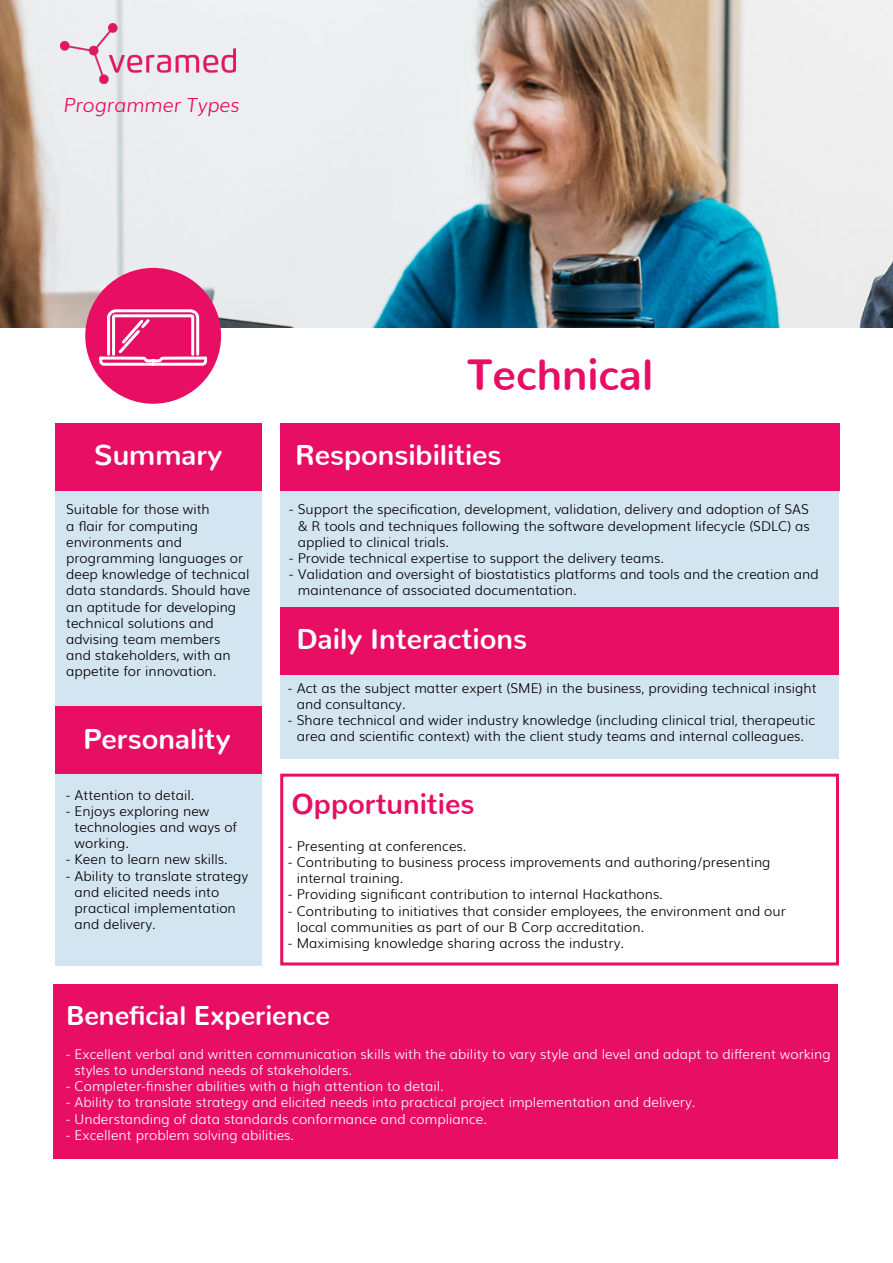
<style>
.page{position:relative;width:893px;height:1263px;background:#fff}
.page>*{position:absolute;margin:0;border:0;box-sizing:border-box;transform-origin:0 0}
.t1{font:700 43.5px "Nunito";color:#e70e64}
.t2{font:700 28.5px "Nunito";color:#fff}
.t3{font:700 28.5px "Nunito";color:#e70e64}
.t4{font:700 27px "Nunito";color:#fff}
.t5{font:italic 300 19.5px "Muli";color:#e70e64}
.t6{font:300 13.5px/16.2px "Muli";color:#000}
.t7{font:300 13.5px/16.2px "Muli";color:#fff}
</style>
<div class="page">
<img style="left:0;top:0;width:893px;height:327px">
<div style="left:85px;top:268px;width:136px;height:136px;background:#e70e64;border-radius:50%"></div>
<div style="left:280px;top:491px;width:559px;height:268px;background:#d4e5f2"></div>
<div style="left:53px;top:984px;width:785px;height:175px;background:#e70e64"></div>
<div style="left:55px;top:491px;width:207px;height:474px;background:#d4e5f2"></div>
<div style="left:55px;top:424px;width:207px;height:67px;background:#e70e64"></div>
<div style="left:55px;top:706px;width:207px;height:67px;background:#e70e64"></div>
<div style="left:280px;top:774px;width:559px;height:191px;border:3px solid #e70e64"></div>
<img style="left:60px;top:24px;width:176px;height:60px">
<div style="left:280px;top:424px;width:560px;height:67px;background:#e70e64"></div>
<svg style="left:99px;top:309px;width:109px;height:57px"></svg>
<div style="left:280px;top:608px;width:559px;height:67px;background:#e70e64"></div>
<h3 class="t5" style="left:64px;top:90px;width:177px">Programmer Types</h3>
<h2 class="t2" style="left:94px;top:429px;width:130px">Summary</h2>
<p class="t6" style="left:66px;top:500px;width:186px">Suitable for those with<br>a flair for computing environments and programming languages or deep knowledge of technical data standards. Should have an aptitude for developing technical solutions and advising team members<br>and stakeholders, with an appetite for innovation.</p>
<h2 class="t2" style="left:83px;top:713px;width:149px">Personality</h2>
<p class="t6" style="left:66px;top:785px;width:130px">- Attention to detail.</p>
<p class="t6" style="left:75px;top:802px;width:164px;text-indent:-9px">- Enjoys exploring new technologies and ways of working.</p>
<p class="t6" style="left:66px;top:850px;width:163px">- Keen to learn new skills.</p>
<p class="t6" style="left:75px;top:866px;width:175px;text-indent:-9px">- Ability to translate strategy and elicited needs into practical implementation and delivery.</p>
<h1 class="t1" style="left:467px;top:336px;width:188px">Technical</h1>
<h2 class="t2" style="left:295px;top:429px;width:208px">Responsibilities</h2>
<p class="t6" style="left:298px;top:500px;width:514px;text-align:justify;text-indent:-9px">- Support the specification, development, validation, delivery and adoption of SAS &amp; R tools and techniques following the software development lifecycle (SDLC) as applied to clinical trials.</p>
<p class="t6" style="left:289px;top:549px;width:376px">- Provide technical expertise to support the delivery teams.</p>
<p class="t6" style="left:298px;top:565px;width:522px;text-indent:-9px">- Validation and oversight of biostatistics platforms and tools and the creation and maintenance of associated documentation.</p>
<h2 class="t2" style="left:296px;top:613px;width:232px">Daily Interactions</h2>
<p class="t6" style="left:297px;top:679px;width:521px;text-indent:-9px">- Act as the subject matter expert (SME) in the business, providing technical insight and consultancy.</p>
<p class="t6" style="left:288px;top:711px;width:529px;text-align:center">- Share technical and wider industry knowledge (including clinical trial, therapeutic area and scientific context) with the client study teams and internal colleagues.</p>
<h2 class="t3" style="left:292px;top:779px;width:184px">Opportunities</h2>
<p class="t6" style="left:288px;top:837px;width:180px">- Presenting at conferences.</p>
<p class="t6" style="left:297px;top:853px;width:475px;text-indent:-9px">- Contributing to business process improvements and authoring/presenting internal training.</p>
<p class="t6" style="left:288px;top:885px;width:376px">- Providing significant contribution to internal Hackathons.</p>
<p class="t6" style="left:297px;top:901px;width:491px;text-indent:-9px">- Contributing to initiatives that consider employees, the environment and our local communities as part of our B Corp accreditation.</p>
<p class="t6" style="left:288px;top:934px;width:337px">- Maximising knowledge sharing across the industry.</p>
<h3 class="t4" style="left:66px;top:991px;width:265px">Beneficial Experience</h3>
<p class="t7" style="left:75px;top:1045px;width:758px;text-indent:-9px">- Excellent verbal and written communication skills with the ability to vary style and level and adapt to different working styles to understand needs of stakeholders.</p>
<p class="t7" style="left:66px;top:1077px;width:379px">- Completer-finisher abilities with a high attention to detail.</p>
<p class="t7" style="left:66px;top:1093px;width:631px">- Ability to translate strategy and elicited needs into practical project implementation and delivery.</p>
<p class="t7" style="left:66px;top:1109px;width:422px">- Understanding of data standards conformance and compliance.</p>
<p class="t7" style="left:66px;top:1126px;width:230px">- Excellent problem solving abilities.</p>
</div>
